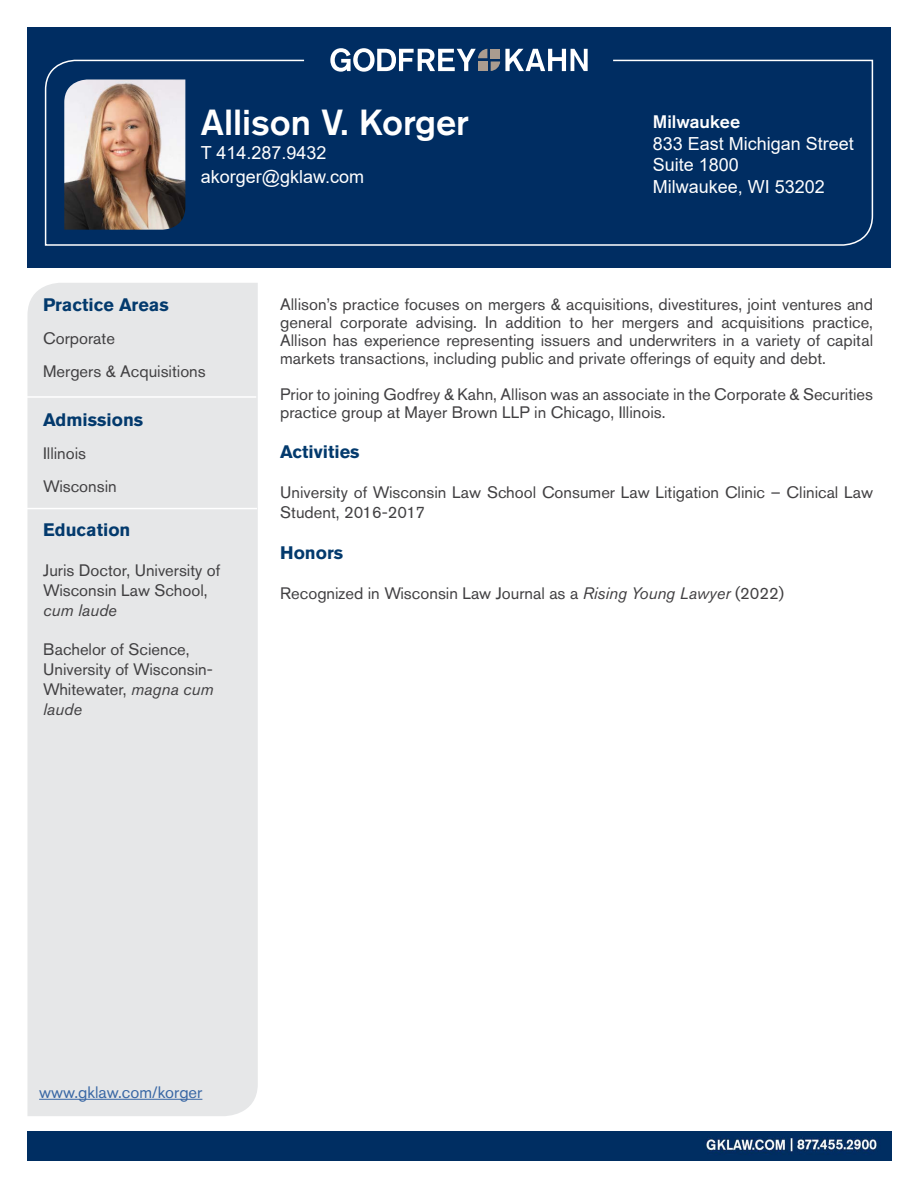
<style>
.page{position:relative;width:918px;height:1188px;background:#fff}
.page>*{position:absolute;margin:0;border:0;box-sizing:border-box;transform-origin:0 0}
.t1{font:500 36px "Akzidenz Grotesk Std";color:#fff}
.t2{font:18px/21.6px "Arial";color:#fff}
.t3{font:700 18px "Akzidenz Grotesk Std";color:#033a6d}
.t4{font:500 18px "Akzidenz Grotesk Std";color:#fff}
.t5{font:16.5px/19.8px "Akzidenz Grotesk Std";color:#414042}
.t6{font:16.5px "Akzidenz Grotesk Std";color:#3a68a5}
.t7{font:italic 16.5px "Akzidenz Grotesk Std";color:#414042}
.s1{font-style:italic}
</style>
<div class="page">
<div style="left:27px;top:27px;width:864px;height:241px;background:#002d62"></div>
<svg style="left:330px;top:48px;width:258px;height:11px"></svg>
<svg style="left:44px;top:59px;width:830px;height:187px"></svg>
<img style="left:64px;top:80px;width:121px;height:150px">
<div style="left:27px;top:283px;width:231px;height:833px;background:#e6e7e8"></div>
<hr style="left:14px;top:396px;width:242px;height:2px;background:#fff">
<hr style="left:15px;top:508px;width:242px;height:1px;background:#fff">
<hr style="left:39px;top:1099px;width:163px;height:1px;background:#3a68a5">
<img style="left:28px;top:1131px;width:864px;height:30px">
<h1 class="t1" style="left:201px;top:100px;width:270px">Allison V. Korger</h1>
<p class="t2" style="left:201px;top:140px;width:165px;line-height:24px">T 414.287.9432 akorger@gklaw.com</p>
<p class="t4" style="left:653px;top:111px;width:89px">Milwaukee</p>
<p class="t2" style="left:653px;top:133px;width:202px">833 East Michigan Street<br>Suite 1800<br>Milwaukee, WI 53202</p>
<p class="t3" style="left:43px;top:295px;width:127px">Practice Areas</p>
<p class="t5" style="left:43px;top:322px;width:164px;line-height:33px">Corporate<br>Mergers &amp; Acquisitions</p>
<p class="t3" style="left:43px;top:409px;width:102px">Admissions</p>
<p class="t5" style="left:43px;top:437px;width:75px;line-height:33px">Illinois<br>Wisconsin</p>
<p class="t3" style="left:43px;top:520px;width:89px">Education</p>
<p class="t5" style="left:43px;top:560px;width:179px">Juris Doctor, University of<br>Wisconsin Law School,</p>
<p class="t7" style="left:43px;top:600px;width:75px">cum laude</p>
<p class="t5" style="left:43px;top:639px;width:172px">Bachelor of Science,<br>University of Wisconsin-<br>Whitewater, <span class="s1">magna cum laude</span></p>
<p class="t5" style="left:280px;top:295px;width:594px;line-height:18.1px;text-align:justify">Allison’s practice focuses on mergers &amp; acquisitions, divestitures, joint ventures and general corporate advising. In addition to her mergers and acquisitions practice, Allison has experience representing issuers and underwriters in a variety of capital markets transactions, including public and private offerings of equity and debt.</p>
<p class="t5" style="left:280px;top:385px;width:594px;line-height:18.1px">Prior to joining Godfrey &amp; Kahn, Allison was an associate in the Corporate &amp; Securities practice group at Mayer Brown LLP in Chicago, Illinois.</p>
<p class="t3" style="left:280px;top:442px;width:81px">Activities</p>
<p class="t5" style="left:280px;top:482px;width:594px">University of Wisconsin Law School Consumer Law Litigation Clinic – Clinical Law<br>Student, 2016-2017</p>
<p class="t3" style="left:280px;top:542px;width:65px">Honors</p>
<p class="t5" style="left:280px;top:583px;width:505px">Recognized in Wisconsin Law Journal as a <span class="s1">Rising Young Lawyer</span> (2022)</p>
<p class="t6" style="left:39px;top:1082px;width:165px">www.gklaw.com/korger</p>
</div>
